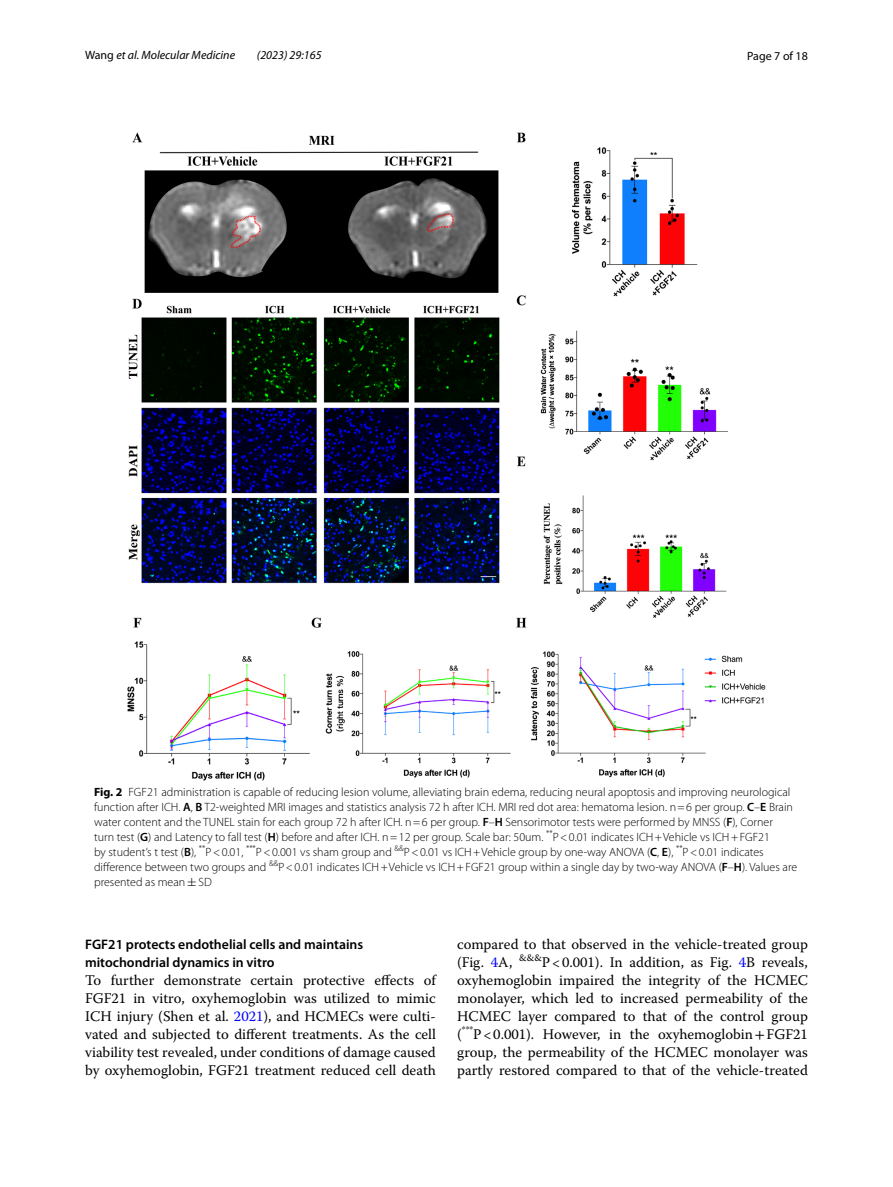
<style>
.page{position:relative;width:893px;height:1187px;background:#fff}
.page>*{position:absolute;margin:0;border:0;box-sizing:border-box;transform-origin:0 0}
.t1{font:14.7px/18px "Warnock Pro";color:#000;text-align:justify}
.t2{font:600 13.8px/18px "Myriad Pro";color:#000}
.t3{font:300 12px/15px "Myriad Pro";color:#000}
.t4{font:italic 12px "Myriad Pro";color:#000}
.t5{font:12px "Myriad Pro";color:#000}
.s1{font-style:normal}
.s2{font-weight:700}
.s3{font-weight:600}
.s4{font-family:"MTSYN12";font-weight:400}
.s5{color:#00f}
.s6{font-family:"STIX"}
</style>
<div class="page">
<img style="left:128px;top:133px;width:637px;height:647px">
<p class="t4" style="left:85px;top:48px;width:152px"><span class="s1">Wang</span> et al. Molecular Medicine</p>
<p class="t4" style="left:257px;top:48px;width:66px">(2023) 29:165</p>
<p class="t5" style="left:747px;top:48px;width:62px">Page 7 of 18</p>
<p class="t3" style="left:94px;top:784px;width:705px"><span class="s2">Fig. 2</span> FGF21 administration is capable of reducing lesion volume, alleviating brain edema, reducing neural apoptosis and improving neurological function after ICH. <span class="s3">A</span>, <span class="s3">B</span> T2-weighted MRI images and statistics analysis 72 h after ICH. MRI red dot area: hematoma lesion. n=6 per group. <span class="s3">C</span>–<span class="s3">E</span> Brain water content and the TUNEL stain for each group 72 h after ICH. n=6 per group. <span class="s3">F</span>–<span class="s3">H</span> Sensorimotor tests were performed by MNSS (<span class="s3">F</span>), Corner<br>turn test (<span class="s3">G</span>) and Latency to fall test (<span class="s3">H</span>) before and after ICH. n=12 per group. Scale bar: 50um. <sup>**</sup>P&lt;0.01 indicates ICH+Vehicle vs ICH+FGF21<br>by student’s t test (<span class="s3">B</span>), <sup>**</sup>P&lt;0.01, <sup>***</sup>P&lt;0.001 vs sham group and <sup>&amp;&amp;</sup>P&lt;0.01 vs ICH+Vehicle group by one-way ANOVA (<span class="s3">C</span>, <span class="s3">E</span>), <sup>**</sup>P&lt;0.01 indicates difference between two groups and <sup>&amp;&amp;</sup>P&lt;0.01 indicates ICH+Vehicle vs ICH+FGF21 group within a single day by two-way ANOVA (<span class="s3">F</span>–<span class="s3">H</span>). Values are presented as mean <span class="s4">±</span> SD</p>
<p class="t2" style="left:85px;top:934px;width:280px">FGF21 protects endothelial cells and maintains mitochondrial dynamics in vitro</p>
<p class="t1" style="left:85px;top:970px;width:352px">To further demonstrate certain protective effects of FGF21 in vitro, oxyhemoglobin was utilized to mimic ICH injury (Shen et al. <span class="s5">2021</span>), and HCMECs were culti&shy;vated and subjected to different treatments. As the cell viability test revealed, under conditions of damage caused by oxyhemoglobin, FGF21 treatment reduced cell death</p>
<p class="t1" style="left:457px;top:935px;width:352px">compared to that observed in the vehicle-treated group (Fig. <span class="s5">4</span>A, <sup>&amp;&amp;&amp;</sup>P&lt;0.001). In addition, as Fig. <span class="s5">4</span>B reveals, oxyhemoglobin impaired the integrity of the HCMEC monolayer, which led to increased permeability of the HCMEC layer compared to that of the control group (<sup>***</sup>P&lt;0.001). However, in the oxyhemoglobin<span class="s6">+</span>FGF21 group, the permeability of the HCMEC monolayer was partly restored compared to that of the vehicle-treated</p>
</div>
